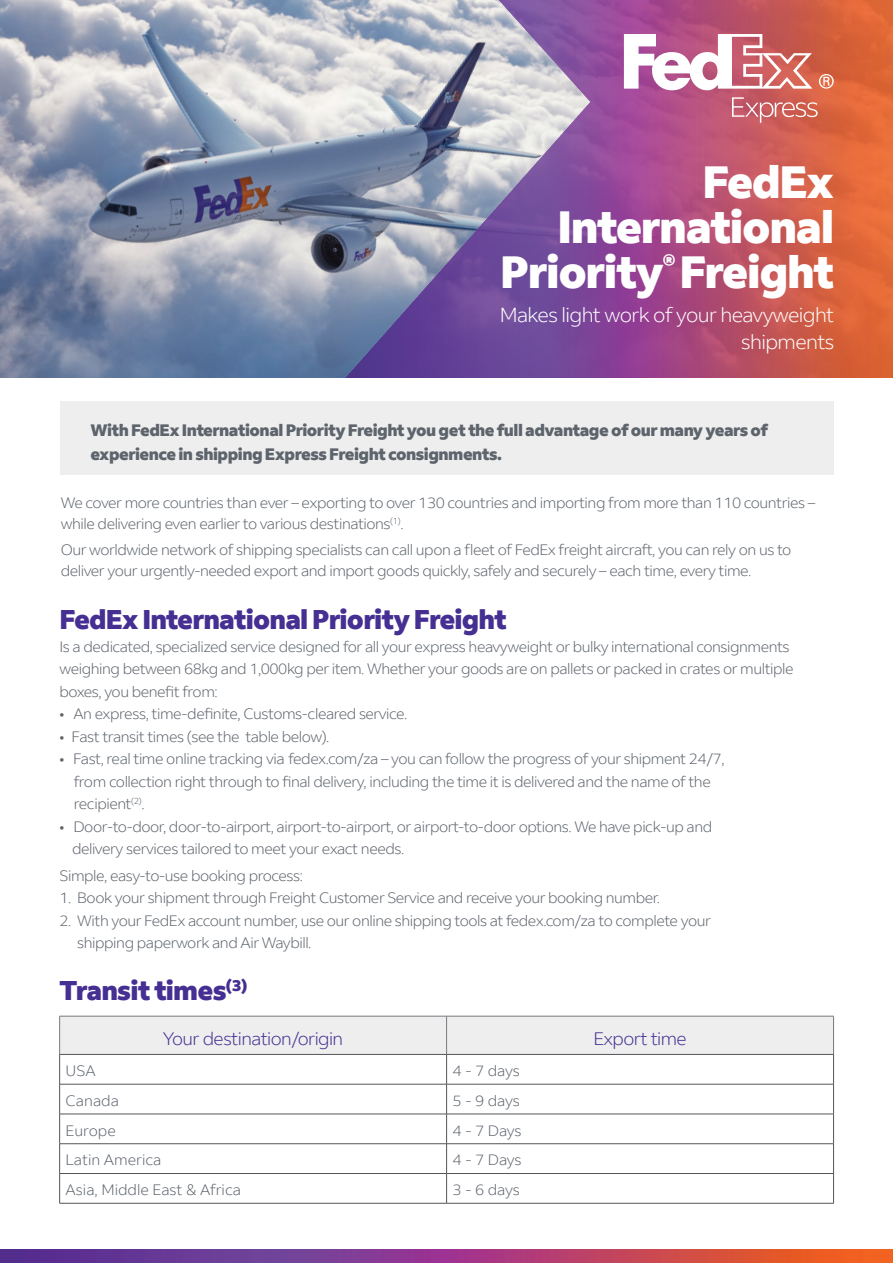
<style>
.page{position:relative;width:893px;height:1263px;background:#fff}
.page>*{position:absolute;margin:0;border:0;box-sizing:border-box;transform-origin:0 0}
.t1{font:800 45px/45px "Fed Ex Sans App";letter-spacing:-.03em;color:#fff;text-align:right}
.t2{font:800 27px "Fed Ex Sans App";letter-spacing:-.03em;color:#452f92}
.t3{font:300 20.25px/27px "Fed Ex Sans App";letter-spacing:-.03em;color:#fff;text-align:right}
.t4{font:300 18px "Fed Ex Sans App";letter-spacing:-.03em;color:#452f92}
.t5{font:800 16.5px/24px "Fed Ex Sans App";letter-spacing:-.03em;color:#5d646c}
.t6{font:300 15px/22.5px "Fed Ex Sans App";letter-spacing:-.03em;color:#5d646c}
.t7{font:300 15px "Fed Ex Sans App";color:#5d646c}
</style>
<div class="page">
<div style="left:60px;top:402px;width:773px;height:73px;background:#eeeeef"></div>
<div style="left:60px;top:1016px;width:387px;height:38px;background:#eeeeef"></div>
<div style="left:447px;top:1016px;width:386px;height:38px;background:#eeeeef"></div>
<hr style="left:446px;top:1016px;width:1px;height:38px;background:#78797f">
<hr style="left:833px;top:1016px;width:1px;height:38px;background:#78797f">
<hr style="left:59px;top:1016px;width:388px;height:1px;background:#78797f">
<hr style="left:59px;top:1016px;width:1px;height:38px;background:#78797f">
<hr style="left:447px;top:1016px;width:387px;height:1px;background:#78797f">
<hr style="left:59px;top:1084px;width:388px;height:1px;background:#545557">
<hr style="left:447px;top:1084px;width:387px;height:1px;background:#545557">
<hr style="left:59px;top:1114px;width:388px;height:1px;background:#545557">
<hr style="left:447px;top:1114px;width:387px;height:1px;background:#545557">
<hr style="left:59px;top:1143px;width:388px;height:1px;background:#545557">
<hr style="left:447px;top:1143px;width:387px;height:1px;background:#545557">
<hr style="left:59px;top:1054px;width:388px;height:1px;background:#545557">
<hr style="left:59px;top:1054px;width:1px;height:30px;background:#545557">
<hr style="left:447px;top:1054px;width:387px;height:1px;background:#545557">
<hr style="left:446px;top:1054px;width:1px;height:30px;background:#545557">
<hr style="left:833px;top:1054px;width:1px;height:30px;background:#545557">
<hr style="left:59px;top:1084px;width:1px;height:30px;background:#545557">
<hr style="left:446px;top:1084px;width:1px;height:30px;background:#545557">
<hr style="left:833px;top:1084px;width:1px;height:30px;background:#545557">
<hr style="left:59px;top:1173px;width:388px;height:1px;background:#545557">
<svg style="left:59px;top:1114px;width:1px;height:89px"></svg>
<hr style="left:447px;top:1173px;width:387px;height:1px;background:#545557">
<svg style="left:446px;top:1114px;width:1px;height:89px"></svg>
<svg style="left:833px;top:1114px;width:1px;height:89px"></svg>
<hr style="left:59px;top:1203px;width:388px;height:1px;background:#545557">
<hr style="left:447px;top:1203px;width:387px;height:1px;background:#545557">
<img style="left:0;top:0;width:346px;height:377px">
<img style="left:346px;top:0;width:547px;height:377px">
<svg style="left:732px;top:97px;width:86px;height:26px;background:#d27674"></svg>
<svg style="left:624px;top:34px;width:188px;height:56px"></svg>
<svg style="left:819px;top:74px;width:15px;height:15px"></svg>
<img style="left:0;top:1249px;width:893px;height:14px">
<p class="t1" style="left:500px;top:160px;width:336px">FedEx<br>International<br>Priority<sup>®</sup> Freight</p>
<p class="t3" style="left:500px;top:302px;width:336px">Makes light work of your heavyweight shipments</p>
<p class="t5" style="left:90px;top:418px;width:679px">With FedEx International Priority Freight you get the full advantage of our many years of experience in shipping Express Freight consignments.</p>
<p class="t6" style="left:61px;top:493px;width:756px;line-height:21px">We cover more countries than ever – exporting to over 130 countries and importing from more than 110 countries – while delivering even earlier to various destinations<sup>(1)</sup>.</p>
<p class="t6" style="left:61px;top:539px;width:732px;line-height:21px">Our worldwide network of shipping specialists can call upon a fleet of FedEx freight aircraft, you can rely on us to deliver your urgently-needed export and import goods quickly, safely and securely – each time, every time.</p>
<p class="t2" style="left:60px;top:604px;width:449px">FedEx International Priority Freight</p>
<p class="t6" style="left:60px;top:635px;width:736px">Is a dedicated, specialized service designed for all your express heavyweight or bulky international consignments weighing between 68kg and 1,000kg per item. Whether your goods are on pallets or packed in crates or multiple boxes, you benefit from:</p>
<p class="t6" style="left:60px;top:703px;width:349px">• An express, time-definite, Customs-cleared service.</p>
<p class="t6" style="left:60px;top:725px;width:271px">• Fast transit times (see the table below).</p>
<p class="t6" style="left:60px;top:748px;width:666px">• Fast, real time online tracking via fedex.com/za – you can follow the progress of your shipment 24/7,</p>
<p class="t6" style="left:74px;top:770px;width:638px">from collection right through to final delivery, including the time it is delivered and the name of the</p>
<p class="t6" style="left:74px;top:793px;width:72px">recipient<sup>(2)</sup>.</p>
<p class="t6" style="left:60px;top:815px;width:654px">• Door-to-door, door-to-airport, airport-to-airport, or airport-to-door options. We have pick-up and</p>
<p class="t6" style="left:72px;top:838px;width:334px">delivery services tailored to meet your exact needs.</p>
<p class="t6" style="left:60px;top:864px;width:245px">Simple, easy-to-use booking process:</p>
<p class="t6" style="left:60px;top:887px;width:602px">1. Book your shipment through Freight Customer Service and receive your booking number.</p>
<p class="t6" style="left:77px;top:909px;width:635px;text-indent:-18px">2. With your FedEx account number, use our online shipping tools at fedex.com/za to complete your shipping paperwork and Air Waybill.</p>
<p class="t2" style="left:60px;top:974px;width:189px">Transit times<sup>(3)</sup></p>
<p class="t4" style="left:163px;top:1028px;width:182px">Your destination/origin</p>
<p class="t4" style="left:593px;top:1028px;width:95px">Export time</p>
<p class="t6" style="left:66px;top:1059px;width:32px">USA</p>
<p class="t6" style="left:453px;top:1059px;width:69px">4 - 7 days</p>
<p class="t6" style="left:66px;top:1089px;width:55px">Canada</p>
<p class="t6" style="left:453px;top:1089px;width:69px">5 - 9 days</p>
<p class="t6" style="left:66px;top:1119px;width:52px">Europe</p>
<p class="t6" style="left:453px;top:1119px;width:71px">4 - 7 Days</p>
<p class="t7" style="left:66px;top:1151px;width:97px">Latin America</p>
<p class="t6" style="left:453px;top:1149px;width:71px">4 - 7 Days</p>
<p class="t7" style="left:66px;top:1181px;width:177px">Asia, Middle East &amp; Africa</p>
<p class="t6" style="left:453px;top:1178px;width:69px">3 - 6 days</p>
</div>
